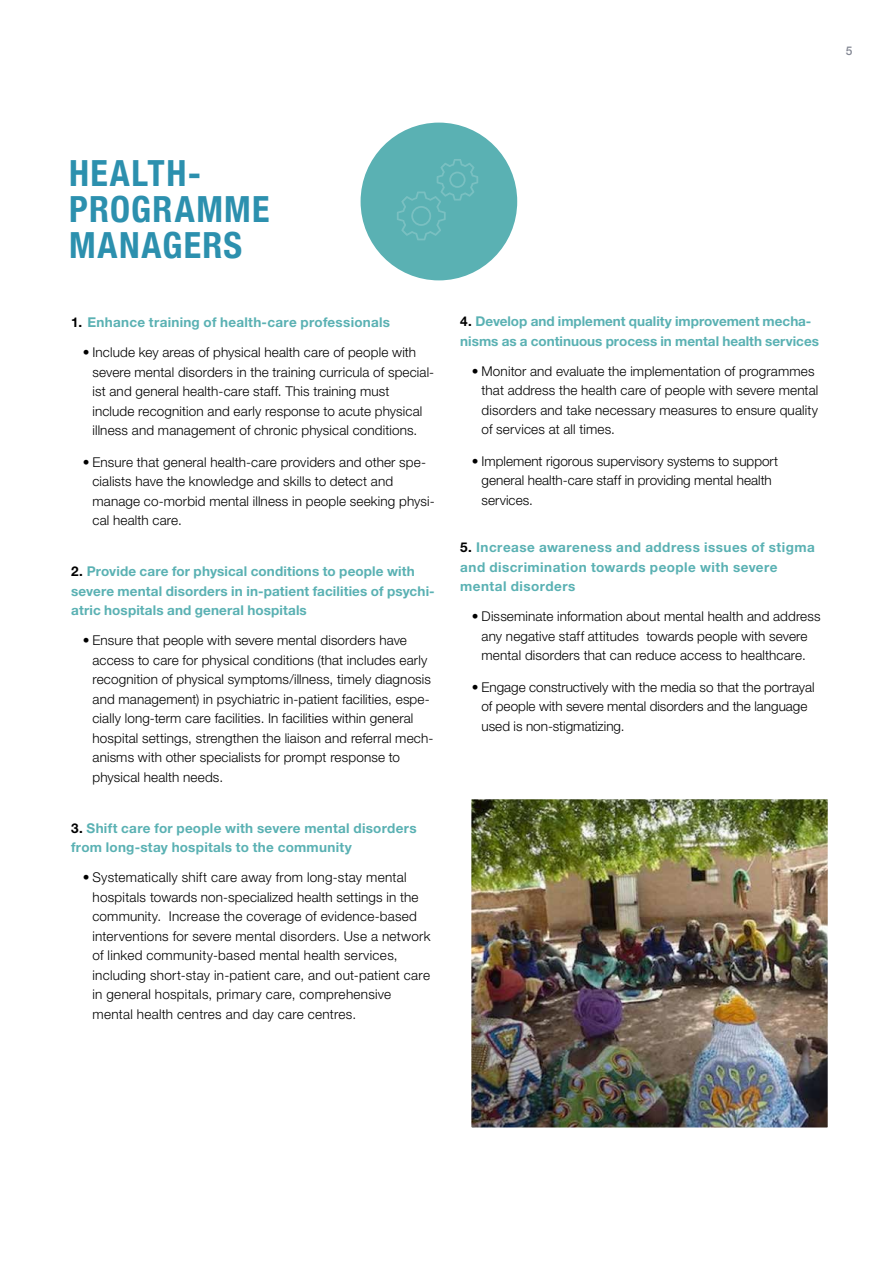
<style>
.page{position:relative;width:893px;height:1263px;background:#fff}
.page>*{position:absolute;margin:0;border:0;box-sizing:border-box;transform-origin:0 0}
.t1{font:700 condensed 36px/36px "Helvetica Neue";letter-spacing:.035em;color:#2c90ae}
.t2{font:300 13.5px/19.5px "Helvetica Neue LT Std";letter-spacing:.01em;color:#000}
.t3{font:700 13.5px/19.5px "Helvetica Neue LT Std";letter-spacing:.015em;color:#5ab1b3}
.t4{font:700 13.5px/19.5px "Helvetica Neue LT Std";letter-spacing:.035em;color:#5ab1b3}
.t5{font:500 12px "Helvetica Neue LT Std";color:#848894}
.s1{color:#000}
</style>
<div class="page">
<img style="left:473px;top:801px;width:353px;height:325px">
<div style="left:470px;top:798px;width:359px;height:331px;border:2px solid #fff"></div>
<div style="left:361px;top:123px;width:156px;height:157px;background:#5ab1b3;border-radius:50%"></div>
<svg style="left:397px;top:159px;width:81px;height:81px"></svg>
<p class="t5" style="left:846px;top:44px;width:8px">5</p>
<h1 class="t1" style="left:69px;top:153px;width:202px">HEALTH-<br>PROGRAMME<br>MANAGERS</h1>
<p class="t3" style="left:71px;top:312px;width:320px"><span class="s1">1.</span> Enhance training of health-care professionals</p>
<p class="t2" style="left:92px;top:342px;width:343px;text-indent:-10px">• Include key areas of physical health care of people with severe mental disorders in the training curricula of special&shy;ist and general health-care staff. This training must include recognition and early response to acute physical illness and management of chronic physical conditions.</p>
<p class="t2" style="left:92px;top:452px;width:344px;text-indent:-10px">• Ensure that general health-care providers and other spe&shy;cialists have the knowledge and skills to detect and manage co-morbid mental illness in people seeking physi&shy;cal health care.</p>
<p class="t3" style="left:71px;top:561px;width:365px"><span class="s1">2.</span> Provide care for physical conditions to people with severe mental disorders in in-patient facilities of psychi&shy;atric hospitals and general hospitals</p>
<p class="t2" style="left:92px;top:630px;width:342px;text-indent:-10px">• Ensure that people with severe mental disorders have access to care for physical conditions (that includes early recognition of physical symptoms/illness, timely diagnosis and management) in psychiatric in-patient facilities, espe&shy;cially long-term care facilities. In facilities within general hospital settings, strengthen the liaison and referral mech&shy;anisms with other specialists for prompt response to physical health needs.</p>
<p class="t3" style="left:71px;top:818px;width:347px"><span class="s1">3.</span> Shift care for people with severe mental disorders from long-stay hospitals to the community</p>
<p class="t2" style="left:92px;top:867px;width:339px;text-indent:-10px">• Systematically shift care away from long-stay mental hospitals towards non-specialized health settings in the community. Increase the coverage of evidence-based interventions for severe mental disorders. Use a network of linked community-based mental health services, including short-stay in-patient care, and out-patient care in general hospitals, primary care, comprehensive mental health centres and day care centres.</p>
<p class="t3" style="left:460px;top:311px;width:360px"><span class="s1">4.</span> Develop and implement quality improvement mecha&shy;nisms as a continuous process in mental health services</p>
<p class="t2" style="left:482px;top:361px;width:338px;text-indent:-10px">• Monitor and evaluate the implementation of programmes that address the health care of people with severe mental disorders and take necessary measures to ensure quality of services at all times.</p>
<p class="t2" style="left:482px;top:451px;width:298px;text-indent:-10px">• Implement rigorous supervisory systems to support general health-care staff in providing mental health services.</p>
<p class="t4" style="left:460px;top:537px;width:356px"><span class="s1">5.</span> Increase awareness and address issues of stigma and discrimination towards people with severe mental disorders</p>
<p class="t2" style="left:472px;top:606px;width:350px;text-align:center">• Disseminate information about mental health and address any negative staff attitudes towards people with severe mental disorders that can reduce access to healthcare.</p>
<p class="t2" style="left:482px;top:677px;width:334px;text-indent:-10px">• Engage constructively with the media so that the portrayal of people with severe mental disorders and the language used is non-stigmatizing.</p>
</div>
